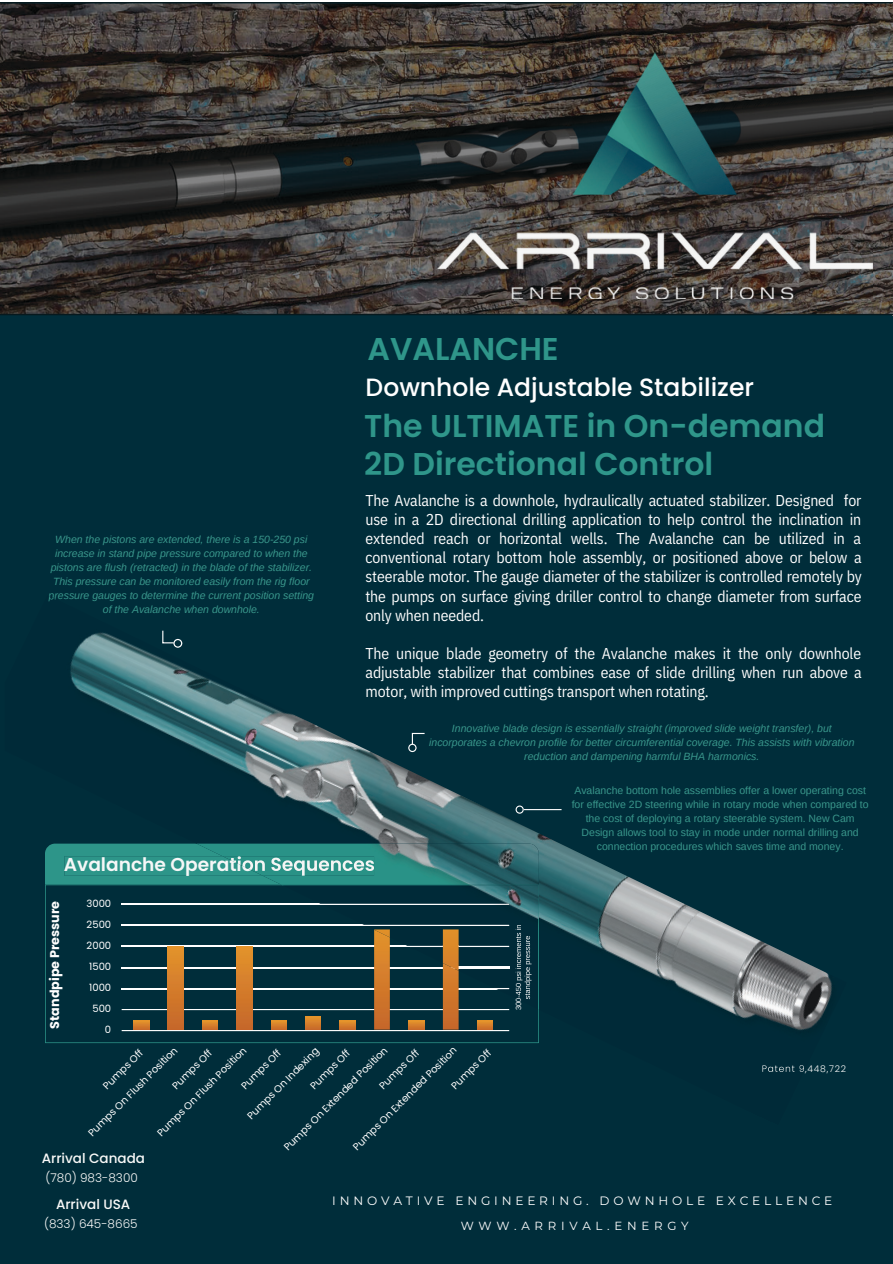
<style>
.page{position:relative;width:893px;height:1264px;background:#fff}
.page>*{position:absolute;margin:0;border:0;box-sizing:border-box;transform-origin:0 0}
.t1{font:600 31.5px/37.8px "Poppins";color:#2f968a}
.t2{font:500 25.05px "Poppins";color:#fff}
.t3{font:600 18.6px "Poppins";color:#f6f7f7}
.t4{font:15.75px/19px "IBM Plex Sans Cond";letter-spacing:-.01em;color:#fff;text-align:justify}
.t5{font:500 13.5px "Poppins";color:#f9f9f8}
.t6{font:700 12.75px "Poppins";color:#fff}
.t7{font:12.15px "Montserrat";letter-spacing:.31em;color:#fff}
.t8{font:300 12px "Poppins";color:#f9f9f8}
.t9{font:11.85px "Montserrat";letter-spacing:.4em;color:#fff}
.t10{font:italic 10.5px/14px "Arimo";color:#39968b;text-align:center}
.t11{font:10.5px/14px "Arimo";color:#39968b;text-align:center}
.t12{font:10.05px/21px "Poppins";color:#fff;text-align:right}
.t13{font:300 9.15px "Poppins";letter-spacing:.08em;color:#f9f9f8}
</style>
<div class="page">
<div style="left:0;top:2px;width:892px;height:1261px;background:#002d3a"></div>
<hr style="left:0;top:2px;width:892px;height:1px;background:#07191e">
<hr style="left:0;top:314px;width:892px;height:1px;background:#07191e">
<img style="left:0;top:3px;width:892px;height:311px">
<img style="left:438px;top:52px;width:434px;height:247px">
<img style="left:45px;top:601px;width:787px;height:471px">
<svg style="left:762px;top:1065px;width:41px;height:6px"></svg>
<svg style="left:48px;top:596px;width:8px;height:5px"></svg>
<img style="left:196px;top:843px;width:342px;height:41px">
<img style="left:281px;top:884px;width:257px;height:125px">
<img style="left:222px;top:856px;width:152px;height:19px">
<img style="left:321px;top:903px;width:188px;height:2px">
<img style="left:364px;top:924px;width:145px;height:2px">
<img style="left:407px;top:945px;width:102px;height:2px">
<img style="left:458px;top:966px;width:51px;height:2px">
<svg style="left:494px;top:987px;width:15px;height:2px"></svg>
<img style="left:374px;top:929px;width:16px;height:8px">
<img style="left:443px;top:929px;width:15px;height:41px">
<img style="left:515px;top:925px;width:7px;height:76px">
<img style="left:524px;top:936px;width:7px;height:63px">
<p class="t10" style="left:49px;top:532px;width:267px">When the pistons are extended, there is a 150-250 psi increase in stand pipe pressure compared to when the pistons are flush (retracted) in the blade of the stabilizer.<br>This pressure can be monitored easily from the rig floor pressure gauges to determine the current position setting of the Avalanche when downhole.</p>
<h1 class="t1" style="left:367px;top:330px;width:193px">AVALANCHE</h1>
<h2 class="t2" style="left:365px;top:372px;width:390px">Downhole Adjustable Stabilizer</h2>
<h1 class="t1" style="left:364px;top:407px;width:462px">The ULTIMATE in On-demand<br>2D Directional Control</h1>
<p class="t4" style="left:365px;top:489px;width:498px">The Avalanche is a downhole, hydraulically actuated stabilizer. Designed for use in a 2D directional drilling application to help control the inclination in extended reach or horizontal wells. The Avalanche can be utilized in a conventional rotary bottom hole assembly, or positioned above or below a steerable motor. The gauge diameter of the stabilizer is controlled remotely by the pumps on surface giving driller control to change diameter from surface only when needed.</p>
<p class="t4" style="left:365px;top:642px;width:498px">The unique blade geometry of the Avalanche makes it the only downhole adjustable stabilizer that combines ease of slide drilling when run above a motor, with improved cuttings transport when rotating.</p>
<p class="t10" style="left:429px;top:721px;width:427px">Innovative blade design is essentially straight (improved slide weight transfer), but incorporates a chevron profile for better circumferential coverage. This assists with vibration reduction and dampening harmful BHA harmonics.</p>
<p class="t11" style="left:571px;top:783px;width:298px">Avalanche bottom hole assemblies offer a lower operating cost for effective 2D steering while in rotary mode when compared to the cost of deploying a rotary steerable system. New Cam Design allows tool to stay in mode under normal drilling and connection procedures which saves time and money.</p>
<p class="t3" style="left:64px;top:853px;width:312px">Avalanche Operation Sequences</p>
<p class="t12" style="left:86px;top:893px;width:26px">3000<br>2500<br>2000<br>1500<br>1000<br>500<br>0</p>
<p class="t12" style="left:97px;top:1079px;width:53px;rotate:-45deg">Pumps Off</p>
<p class="t12" style="left:166px;top:1079px;width:53px;rotate:-45deg">Pumps Off</p>
<p class="t6" style="left:47px;top:1028px;width:129px;rotate:-90deg">Standpipe Pressure</p>
<p class="t12" style="left:347px;top:1141px;width:143px;rotate:-45deg">Pumps On Extended Position</p>
<p class="t12" style="left:278px;top:1141px;width:143px;rotate:-45deg">Pumps On Extended Position</p>
<p class="t12" style="left:83px;top:1126px;width:123px;rotate:-45deg">Pumps On Flush Position</p>
<p class="t12" style="left:235px;top:1079px;width:53px;rotate:-45deg">Pumps Off</p>
<p class="t12" style="left:304px;top:1079px;width:53px;rotate:-45deg">Pumps Off</p>
<p class="t12" style="left:373px;top:1079px;width:53px;rotate:-45deg">Pumps Off</p>
<p class="t12" style="left:445px;top:1079px;width:53px;rotate:-45deg">Pumps Off</p>
<p class="t12" style="left:152px;top:1126px;width:123px;rotate:-45deg">Pumps On Flush Position</p>
<p class="t12" style="left:241px;top:1109px;width:98px;rotate:-45deg">Pumps On Indexing</p>
<p class="t5" style="left:42px;top:1150px;width:105px">Arrival Canada</p>
<p class="t8" style="left:45px;top:1170px;width:94px">(780) 983-8300</p>
<p class="t13" style="left:761px;top:1063px;width:86px">Patent 9,448,722</p>
<p class="t5" style="left:56px;top:1196px;width:76px">Arrival USA</p>
<p class="t8" style="left:44px;top:1216px;width:95px">(833) 645-8665</p>
<p class="t7" style="left:332px;top:1192px;width:501px">INNOVATIVE ENGINEERING. DOWNHOLE EXCELLENCE</p>
<p class="t9" style="left:460px;top:1217px;width:229px">WWW.ARRIVAL.ENERGY</p>
</div>
